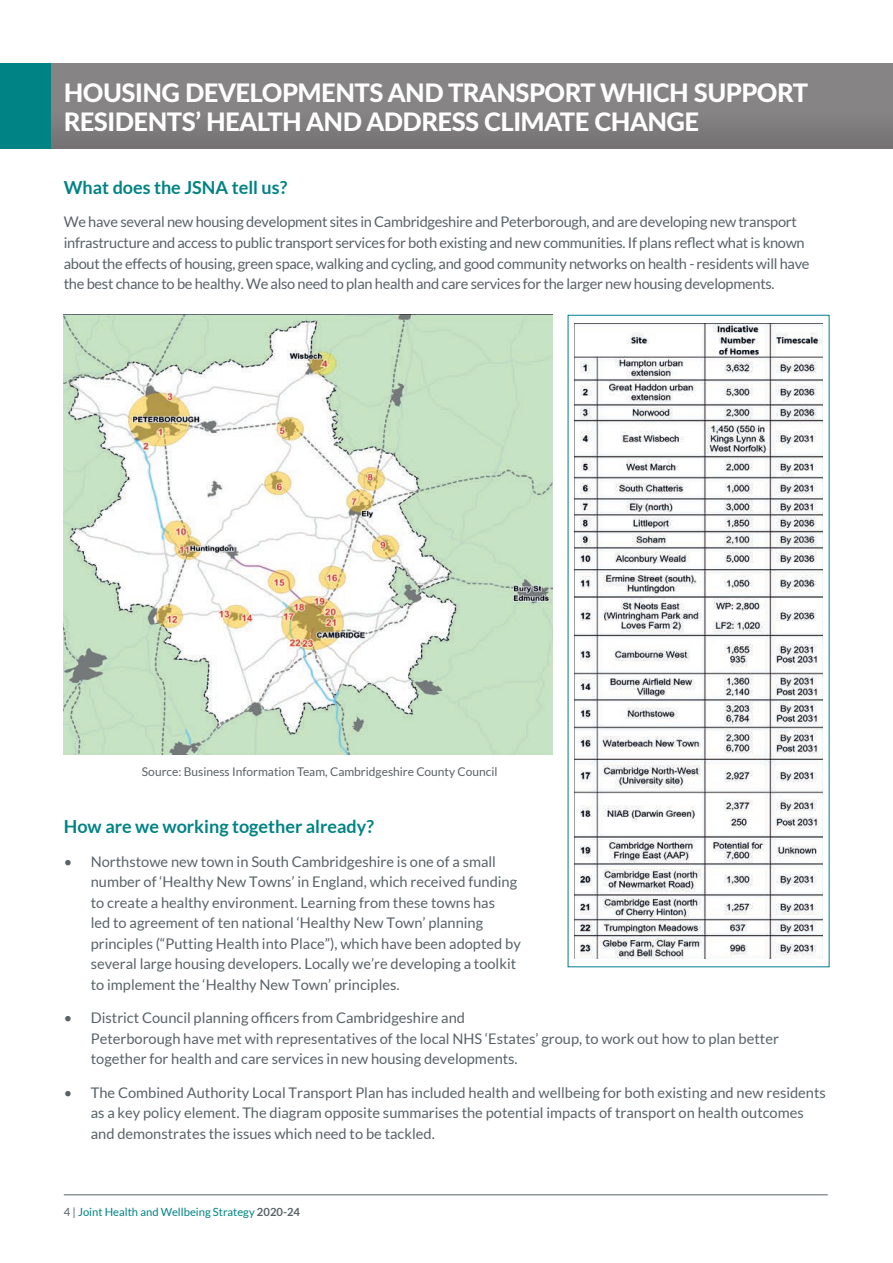
<style>
.page{position:relative;width:893px;height:1263px;background:#fff}
.page>*{position:absolute;margin:0;border:0;box-sizing:border-box;transform-origin:0 0}
.t1{font:800 25.5px/29.4px "Lato";letter-spacing:-.02em;color:#fff}
.t2{font:700 18px "Lato";color:#008384}
.t3{font:14.7px/20.5px "Lato";color:#586267}
.t4{font:14.7px/20.5px "Lato";letter-spacing:-.02em;color:#586267}
.t5{font:12px "Lato";color:#586267}
.t6{font:11.25px "Lato";color:#008384}
.s1{color:#586267}
.s2{font-weight:700;color:#586267}
</style>
<div class="page">
<div style="left:0;top:64px;width:51px;height:85px;background:#008384"></div>
<div style="left:51px;top:64px;width:842px;height:85px;background:linear-gradient(to right,#828080,#828080)"></div>
<img style="left:64px;top:315px;width:488px;height:440px">
<img style="left:574px;top:324px;width:249px;height:634px">
<hr style="left:64px;top:1194px;width:764px;height:1px;background:#586267">
<p class="t1" style="left:64px;top:77px;width:746px">HOUSING DEVELOPMENTS AND TRANSPORT WHICH SUPPORT<br>RESIDENTS’ HEALTH AND ADDRESS CLIMATE CHANGE</p>
<p class="t2" style="left:64px;top:177px;width:225px">What does the JSNA tell us?</p>
<p class="t4" style="left:64px;top:212px;width:747px">We have several new housing development sites in Cambridgeshire and Peterborough, and are developing new transport infrastructure and access to public transport services for both existing and new communities. If plans reflect what is known about the effects of housing, green space, walking and cycling, and good community networks on health - residents will have the best chance to be healthy. We also need to plan health and care services for the larger new housing developments.</p>
<p class="t5" style="left:142px;top:765px;width:357px">Source: Business Information Team, Cambridgeshire County Council</p>
<p class="t2" style="left:64px;top:816px;width:312px">How are we working together already?</p>
<p class="t3" style="left:91px;top:851px;width:432px;text-indent:-27px">• Northstowe new town in South Cambridgeshire is one of a small number of ‘Healthy New Towns’ in England, which received funding to create a healthy environment. Learning from these towns has<br>led to agreement of ten national ‘Healthy New Town’ planning principles (“Putting Health into Place”), which have been adopted by several large housing developers. Locally we’re developing a toolkit to implement the ‘Healthy New Town’ principles.</p>
<p class="t3" style="left:91px;top:1007px;width:690px;text-indent:-27px">• District Council planning officers from Cambridgeshire and<br>Peterborough have met with representatives of the local NHS ‘Estates’ group, to work out how to plan better together for health and care services in new housing developments.</p>
<p class="t3" style="left:91px;top:1082px;width:737px;text-indent:-27px">• The Combined Authority Local Transport Plan has included health and wellbeing for both existing and new residents as a key policy element. The diagram opposite summarises the potential impacts of transport on health outcomes and demonstrates the issues which need to be tackled.</p>
<p class="t6" style="left:64px;top:1206px;width:238px"><span class="s1">4 |</span> Joint Health and Wellbeing Strategy <span class="s2">2020-24</span></p>
</div>
